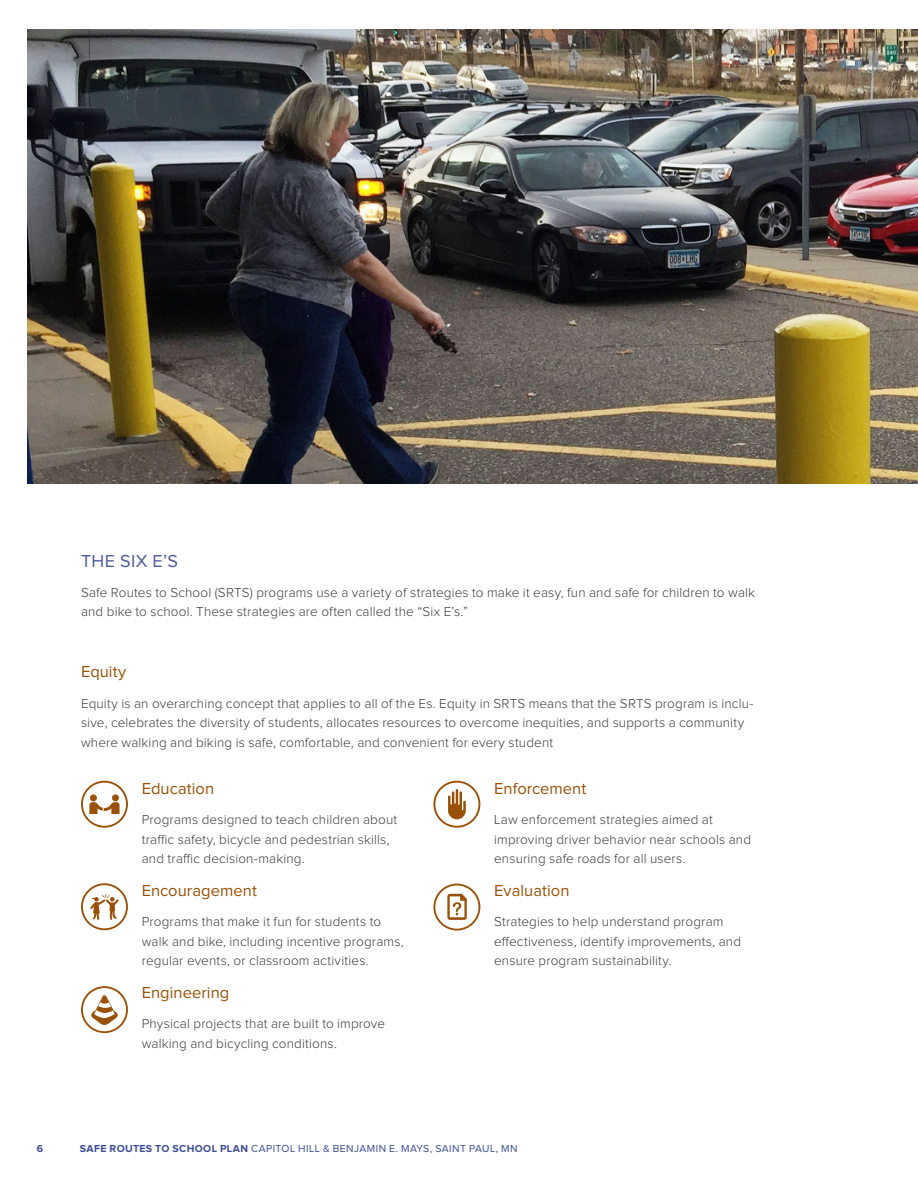
<style>
.page{position:relative;width:918px;height:1188px;background:#fff}
.page>*{position:absolute;margin:0;border:0;box-sizing:border-box;transform-origin:0 0}
.t1{font:18px "Proxima Nova";letter-spacing:.02em;color:#4d5a9c}
.t2{font:16.5px "Proxima Nova";letter-spacing:.005em;color:#9a5107}
.t3{font:300 13.5px/19.5px "Proxima Nova";letter-spacing:.01em;color:#3a3c3e}
.t4{font:10.5px "Proxima Nova";letter-spacing:.045em;color:#3b4d95}
.t5{font:700 10.5px "Proxima Nova";color:#3b4d95}
.s1{font-weight:700}
</style>
<div class="page">
<img style="left:27px;top:30px;width:891px;height:453px">
<svg style="left:81px;top:781px;width:47px;height:47px"></svg>
<svg style="left:81px;top:883px;width:47px;height:47px"></svg>
<svg style="left:81px;top:986px;width:47px;height:47px"></svg>
<svg style="left:433px;top:781px;width:47px;height:47px"></svg>
<svg style="left:433px;top:884px;width:47px;height:47px"></svg>
<h1 class="t1" style="left:81px;top:552px;width:99px">THE SIX E’S</h1>
<p class="t3" style="left:81px;top:583px;width:676px">Safe Routes to School (SRTS) programs use a variety of strategies to make it easy, fun and safe for children to walk and bike to school. These strategies are often called the “Six E’s.”</p>
<p class="t2" style="left:81px;top:664px;width:47px">Equity</p>
<p class="t3" style="left:81px;top:694px;width:674px">Equity is an overarching concept that applies to all of the Es. Equity in SRTS means that the SRTS program is inclu&shy;sive, celebrates the diversity of students, allocates resources to overcome inequities, and supports a community where walking and biking is safe, comfortable, and convenient for every student</p>
<p class="t2" style="left:142px;top:781px;width:74px">Education</p>
<p class="t3" style="left:142px;top:810px;width:257px">Programs designed to teach children about traffic safety, bicycle and pedestrian skills, and traffic decision-making.</p>
<p class="t2" style="left:142px;top:883px;width:117px">Encouragement</p>
<p class="t3" style="left:142px;top:912px;width:263px">Programs that make it fun for students to walk and bike, including incentive programs, regular events, or classroom activities.</p>
<p class="t2" style="left:142px;top:985px;width:89px">Engineering</p>
<p class="t3" style="left:142px;top:1014px;width:245px">Physical projects that are built to improve walking and bicycling conditions.</p>
<p class="t2" style="left:494px;top:781px;width:94px">Enforcement</p>
<p class="t3" style="left:494px;top:810px;width:258px">Law enforcement strategies aimed at improving driver behavior near schools and ensuring safe roads for all users.</p>
<p class="t2" style="left:494px;top:883px;width:77px">Evaluation</p>
<p class="t3" style="left:494px;top:912px;width:248px">Strategies to help understand program effectiveness, identify improvements, and ensure program sustainability.</p>
<p class="t5" style="left:37px;top:1143px;width:8px">6</p>
<p class="t4" style="left:80px;top:1143px;width:439px"><span class="s1">SAFE ROUTES TO SCHOOL PLAN</span> CAPITOL HILL &amp; BENJAMIN E. MAYS, SAINT PAUL, MN</p>
</div>
